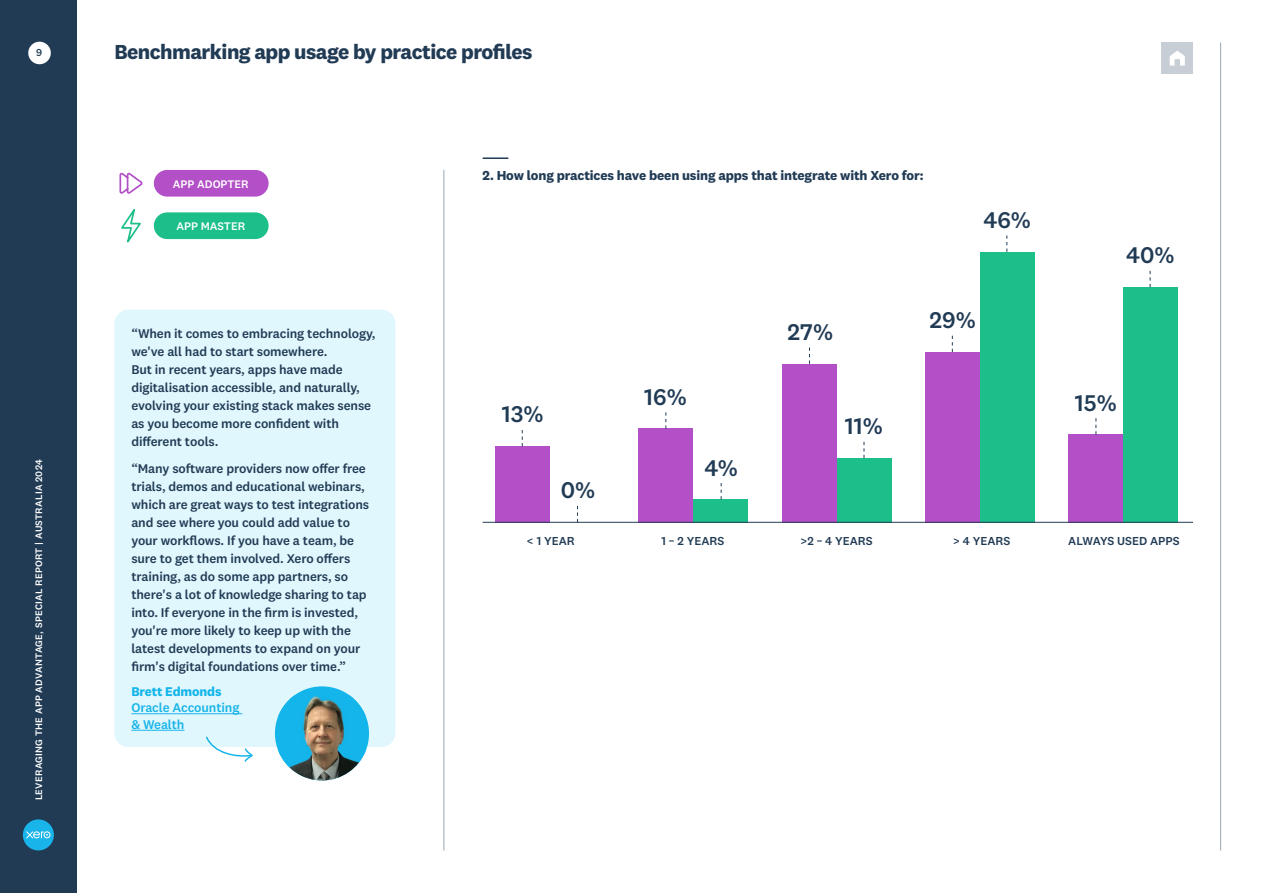
<style>
.page{position:relative;width:1263px;height:893px;background:#fff}
.page>*{position:absolute;margin:0;border:0;box-sizing:border-box;transform-origin:0 0}
.t1{font:500 23.55px "National 2";color:#213b55}
.t2{font:700 21px "National 2";letter-spacing:-.025em;color:#213b55}
.t3{font:700 13.5px "National 2";letter-spacing:-.01em;color:#213b55}
.t4{font:500 13.2px/18px "National 2";letter-spacing:-.01em;color:#213b55}
.t5{font:500 13.2px/16.5px "National 2";letter-spacing:-.01em;color:#19b4e9}
.t6{font:700 13.2px "National 2";letter-spacing:-.01em;color:#13b5ea}
.t7{font:500 12px "National 2";color:#213b55}
.t8{font:500 11.4px "National 2";color:#fff}
.t9{font:500 10.5px "National 2";color:#213b55}
.t10{font:500 9.75px "National 2";letter-spacing:.025em;color:#fff}
</style>
<div class="page">
<hr style="left:1220px;top:43px;width:1px;height:807px;background:#98a8b6">
<div style="left:0;top:0;width:77px;height:893px;background:#213b55"></div>
<div style="left:23px;top:819px;width:31px;height:31px;background:#19b4e9;border-radius:50%"></div>
<svg style="left:26px;top:831px;width:24px;height:7px"></svg>
<div style="left:28px;top:42px;width:23px;height:22px;background:#fff;border-radius:50%"></div>
<hr style="left:444px;top:170px;width:1px;height:680px;background:#98a8b6">
<div style="left:114px;top:310px;width:281px;height:437px;background:#e0f7fd;border-radius:14px"></div>
<hr style="left:131px;top:713px;width:111px;height:1px;background:#19b4e9">
<hr style="left:131px;top:730px;width:53px;height:1px;background:#19b4e9">
<div style="left:275px;top:686px;width:94px;height:94px;background:#13b5ea;border-radius:50%"></div>
<img style="left:278px;top:695px;width:88px;height:85px">
<hr style="left:483px;top:157px;width:25px;height:2px;background:#213b55">
<div style="left:693px;top:499px;width:55px;height:24px;background:#1cbf8a"></div>
<div style="left:836px;top:458px;width:55px;height:65px;background:#1cbf8a"></div>
<div style="left:980px;top:252px;width:55px;height:271px;background:#1cbf8a"></div>
<div style="left:1123px;top:287px;width:55px;height:236px;background:#1cbf8a"></div>
<div style="left:495px;top:446px;width:55px;height:77px;background:#b34fc7"></div>
<div style="left:638px;top:429px;width:55px;height:94px;background:#b34fc7"></div>
<div style="left:782px;top:364px;width:54px;height:159px;background:#b34fc7"></div>
<div style="left:925px;top:352px;width:55px;height:171px;background:#b34fc7"></div>
<div style="left:1068px;top:435px;width:55px;height:88px;background:#b34fc7"></div>
<svg style="left:1006px;top:235px;width:1px;height:17px"></svg>
<svg style="left:1150px;top:271px;width:1px;height:16px"></svg>
<svg style="left:1095px;top:418px;width:1px;height:17px"></svg>
<svg style="left:809px;top:347px;width:1px;height:17px"></svg>
<svg style="left:665px;top:412px;width:1px;height:17px"></svg>
<hr style="left:483px;top:522px;width:710px;height:1px;background:#213b55">
<div style="left:154px;top:212px;width:115px;height:27px;background:#1cbf8a;border-radius:13px"></div>
<div style="left:154px;top:170px;width:115px;height:27px;background:#b34fc7;border-radius:13px"></div>
<svg style="left:119px;top:172px;width:24px;height:22px"></svg>
<svg style="left:121px;top:209px;width:20px;height:34px"></svg>
<svg style="left:206px;top:736px;width:47px;height:26px"></svg>
<div style="left:1162px;top:43px;width:31px;height:31px;background:#c7ced5"></div>
<svg style="left:1170px;top:51px;width:15px;height:15px"></svg>
<p class="t9" style="left:36px;top:46px;width:8px">9</p>
<h2 class="t2" style="left:114px;top:38px;width:420px">Benchmarking app usage by practice profiles</h2>
<p class="t10" style="left:33px;top:800px;width:342px;rotate:-90deg">LEVERAGING THE APP ADVANTAGE, SPECIAL REPORT | AUSTRALIA 2024</p>
<p class="t8" style="left:173px;top:177px;width:77px">APP ADOPTER</p>
<p class="t8" style="left:176px;top:219px;width:70px">APP MASTER</p>
<p class="t4" style="left:131px;top:324px;width:246px">“When it comes to embracing technology, we've all had to start somewhere.<br>But in recent years, apps have made digitalisation accessible, and naturally, evolving your existing stack makes sense as you become more confident with different tools.</p>
<p class="t4" style="left:131px;top:459px;width:239px">“Many software providers now offer free trials, demos and educational webinars, which are great ways to test integrations and see where you could add value to your workflows. If you have a team, be sure to get them involved. Xero offers training, as do some app partners, so there's a lot of knowledge sharing to tap into. If everyone in the firm is invested, you're more likely to keep up with the latest developments to expand on your firm's digital foundations over time.”</p>
<p class="t6" style="left:131px;top:683px;width:92px">Brett Edmonds</p>
<p class="t5" style="left:131px;top:699px;width:110px">Oracle Accounting &amp; Wealth</p>
<p class="t3" style="left:483px;top:167px;width:442px">2. How long practices have been using apps that integrate with Xero for:</p>
<h1 class="t1" style="left:983px;top:206px;width:49px">46%</h1>
<h1 class="t1" style="left:502px;top:400px;width:43px">13%</h1>
<h1 class="t1" style="left:561px;top:476px;width:36px">0%</h1>
<h1 class="t1" style="left:644px;top:382px;width:44px">16%</h1>
<h1 class="t1" style="left:704px;top:453px;width:35px">4%</h1>
<h1 class="t1" style="left:788px;top:318px;width:47px">27%</h1>
<h1 class="t1" style="left:845px;top:412px;width:40px">11%</h1>
<h1 class="t1" style="left:929px;top:306px;width:48px">29%</h1>
<h1 class="t1" style="left:1126px;top:241px;width:50px">40%</h1>
<h1 class="t1" style="left:1075px;top:388px;width:43px">15%</h1>
<p class="t7" style="left:526px;top:534px;width:50px">&lt; 1 YEAR</p>
<p class="t7" style="left:661px;top:534px;width:64px">1 – 2 YEARS</p>
<p class="t7" style="left:800px;top:534px;width:74px">&gt;2 – 4 YEARS</p>
<p class="t7" style="left:953px;top:534px;width:59px">&gt; 4 YEARS</p>
<p class="t7" style="left:1068px;top:534px;width:113px">ALWAYS USED APPS</p>
</div>
